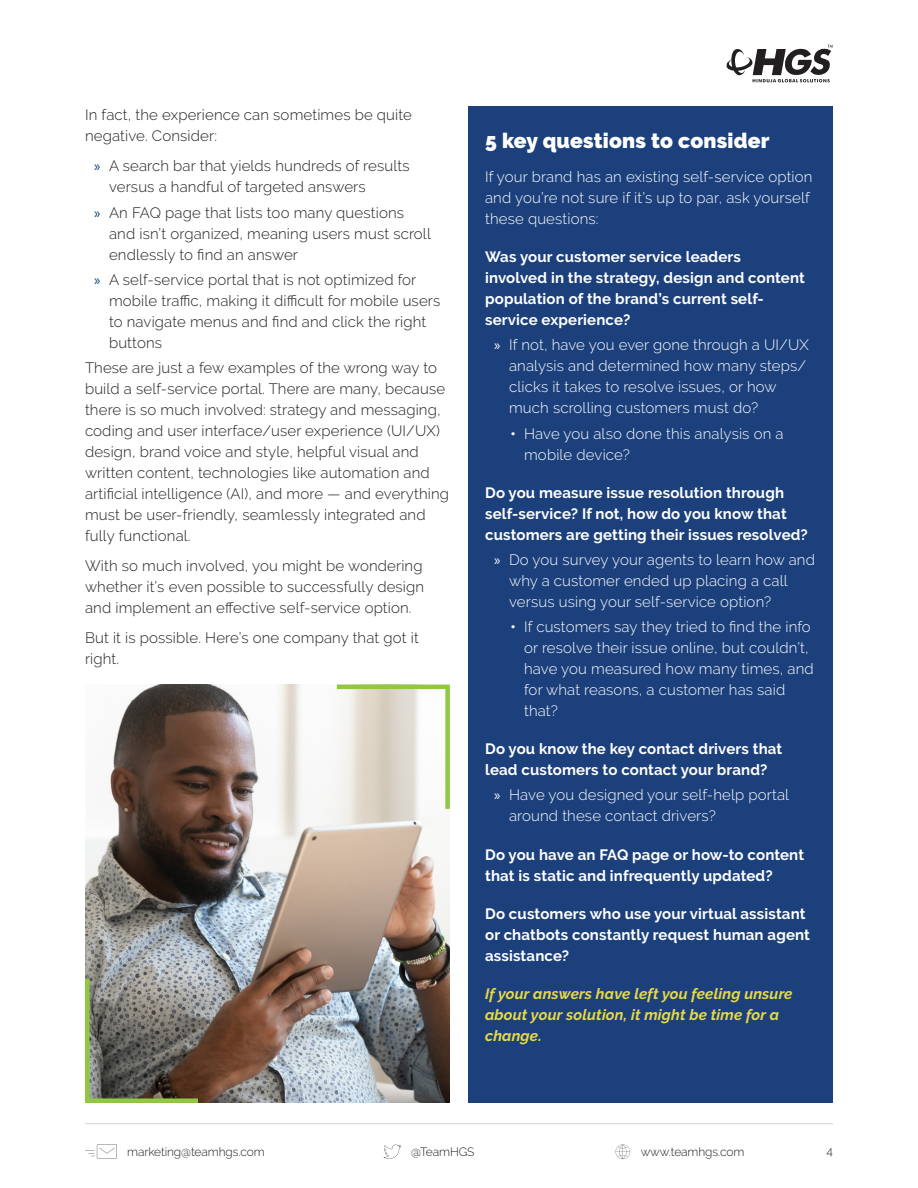
<style>
.page{position:relative;width:918px;height:1188px;background:#fff}
.page>*{position:absolute;margin:0;border:0;box-sizing:border-box;transform-origin:0 0}
.t1{font:900 21px "Raleway";letter-spacing:.01em;color:#fff}
.t2{font:300 15px/21px "Raleway";letter-spacing:.01em;color:#231f20}
.t3{font:300 15px/21px "Raleway";letter-spacing:.01em;color:#fff}
.t4{font:700 15px/21px "Raleway";letter-spacing:.01em;color:#fff}
.t5{font:italic 700 15px/21px "Raleway";letter-spacing:.01em;color:#e8da44}
.t6{font:300 12px "Raleway";letter-spacing:-.01em;color:#231f20}
.s1{font-family:"Myriad Pro";font-weight:400;color:#004279}
.s2{font-family:"Myriad Pro";font-weight:400}
.s3{font-weight:700}
</style>
<div class="page">
<hr style="left:85px;top:1123px;width:748px;height:1px;background:#d1d2d4">
<svg style="left:616px;top:1145px;width:14px;height:14px"></svg>
<svg style="left:85px;top:1144px;width:32px;height:15px"></svg>
<svg style="left:384px;top:1144px;width:17px;height:15px"></svg>
<svg style="left:727px;top:45px;width:106px;height:37px"></svg>
<div style="left:468px;top:106px;width:365px;height:997px;background:#1c407c"></div>
<img style="left:85px;top:685px;width:365px;height:418px">
<svg style="left:332px;top:684px;width:118px;height:129px"></svg>
<svg style="left:85px;top:974px;width:117px;height:129px;background:#717161"></svg>
<p class="t2" style="left:85px;top:105px;width:328px">In fact, the experience can sometimes be quite negative. Consider:</p>
<p class="t2" style="left:109px;top:156px;width:302px;text-indent:-15px"><span class="s1">»</span> A search bar that yields hundreds of results versus a handful of targeted answers</p>
<p class="t2" style="left:109px;top:202px;width:323px;text-indent:-15px"><span class="s1">»</span> An FAQ page that lists too many questions and isn’t organized, meaning users must scroll endlessly to find an answer</p>
<p class="t2" style="left:109px;top:269px;width:333px;text-indent:-15px"><span class="s1">»</span> A self-service portal that is not optimized for mobile traffic, making it difficult for mobile users to navigate menus and find and click the right buttons</p>
<p class="t2" style="left:85px;top:357px;width:366px">These are just a few examples of the wrong way to build a self-service portal. There are many, because there is so much involved: strategy and messaging, coding and user interface/user experience (UI/UX) design, brand voice and style, helpful visual and written content, technologies like automation and artificial intelligence (AI), and more — and everything must be user-friendly, seamlessly integrated and fully functional.</p>
<p class="t2" style="left:85px;top:555px;width:341px;text-align:justify">With so much involved, you might be wondering whether it’s even possible to successfully design and implement an effective self-service option.</p>
<p class="t2" style="left:85px;top:627px;width:335px">But it is possible. Here’s one company that got it right.</p>
<p class="t1" style="left:485px;top:129px;width:286px">5 key questions to consider</p>
<p class="t3" style="left:485px;top:166px;width:329px">If your brand has an existing self-service option and you’re not sure if it’s up to par, ask yourself these questions:</p>
<p class="t4" style="left:485px;top:247px;width:321px">Was your customer service leaders involved in the strategy, design and content population of the brand’s current self&shy;service experience?</p>
<p class="t3" style="left:509px;top:335px;width:301px;text-indent:-15px"><span class="s2">»</span> If not, have you ever gone through a UI/UX analysis and determined how many steps/ clicks it takes to resolve issues, or how much scrolling customers must do?</p>
<p class="t3" style="left:524px;top:423px;width:261px;text-indent:-14px"><span class="s3">•</span> Have you also done this analysis on a mobile device?</p>
<p class="t4" style="left:485px;top:482px;width:324px">Do you measure issue resolution through self-service? If not, how do you know that customers are getting their issues resolved?</p>
<p class="t3" style="left:509px;top:549px;width:307px;text-indent:-15px"><span class="s2">»</span> Do you survey your agents to learn how and why a customer ended up placing a call versus using your self-service option?</p>
<p class="t3" style="left:524px;top:616px;width:291px;text-indent:-14px"><span class="s3">•</span> If customers say they tried to find the info or resolve their issue online, but couldn’t, have you measured how many times, and for what reasons, a customer has said that?</p>
<p class="t4" style="left:485px;top:739px;width:299px">Do you know the key contact drivers that lead customers to contact your brand?</p>
<p class="t3" style="left:509px;top:785px;width:282px;text-indent:-15px"><span class="s2">»</span> Have you designed your self-help portal around these contact drivers?</p>
<p class="t4" style="left:485px;top:844px;width:321px">Do you have an FAQ page or how-to content that is static and infrequently updated?</p>
<p class="t4" style="left:485px;top:903px;width:326px">Do customers who use your virtual assistant or chatbots constantly request human agent assistance?</p>
<p class="t5" style="left:485px;top:983px;width:309px">If your answers have left you feeling unsure about your solution, it might be time for a change.</p>
<p class="t6" style="left:127px;top:1144px;width:139px">marketing@teamhgs.com</p>
<p class="t6" style="left:411px;top:1144px;width:65px">@TeamHGS</p>
<p class="t6" style="left:641px;top:1144px;width:105px">www.teamhgs.com</p>
<p class="t6" style="left:827px;top:1144px;width:8px">4</p>
</div>
